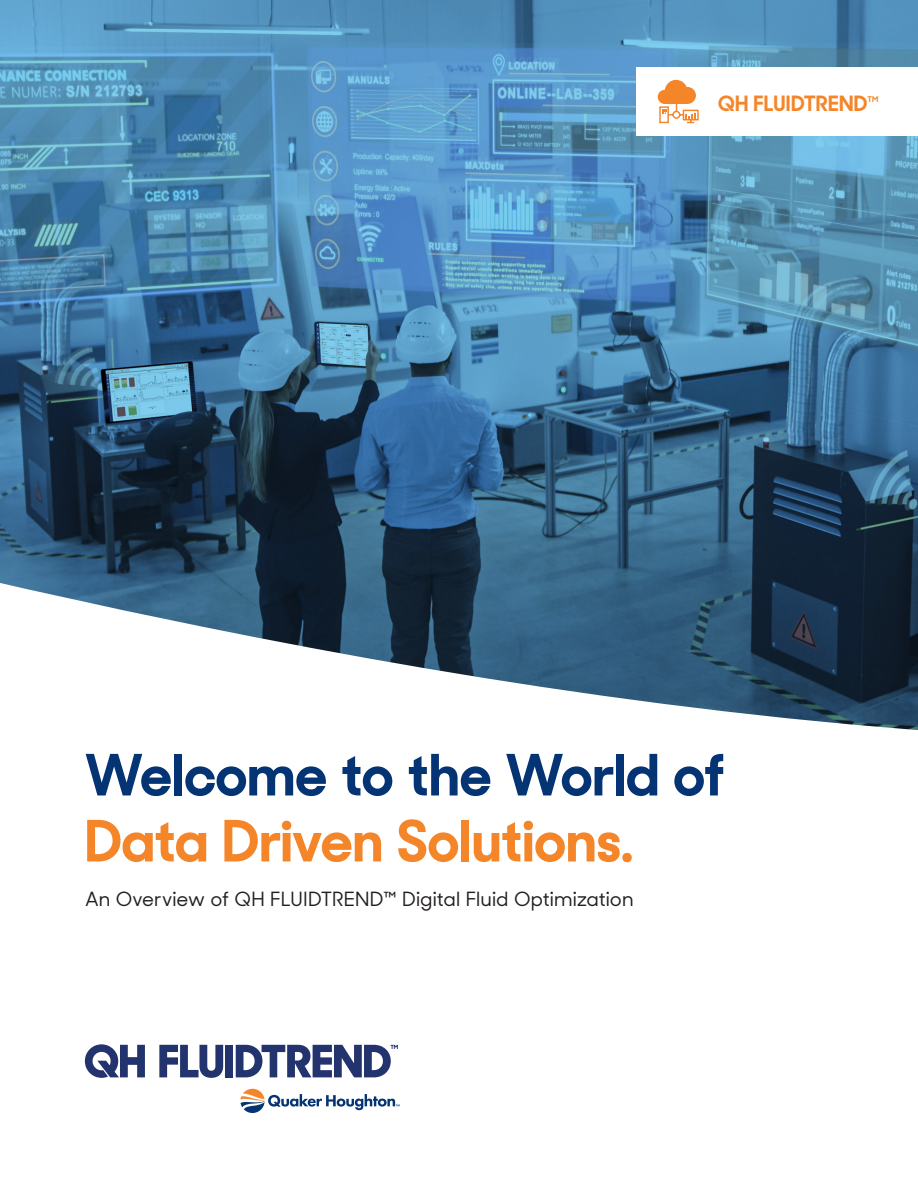
<style>
.page{position:relative;width:918px;height:1188px;background:#fff}
.page>*{position:absolute;margin:0;border:0;box-sizing:border-box;transform-origin:0 0}
.t1{font:700 57px/66px "Sharp Sans Display No 2";color:#f58529}
.t2{font:700 21px "Sharp Sans Display No 2";letter-spacing:.015em;color:#f58529}
.t3{font:500 19.5px "Sharp Sans Display No 2";letter-spacing:.005em;color:#231f20}
.t4{font:700 7.8px "Sharp Sans Display No 2";color:#f58529}
.s1{color:#053474}
</style>
<div class="page">
<img style="left:0;top:0;width:918px;height:497px">
<svg style="left:0;top:497px;width:918px;height:233px"></svg>
<svg style="left:240px;top:1089px;width:160px;height:24px"></svg>
<svg style="left:85px;top:1044px;width:60px;height:34px"></svg>
<svg style="left:159px;top:1045px;width:64px;height:33px"></svg>
<div style="left:226px;top:1045px;width:7px;height:32px;background:#22336d"></div>
<svg style="left:236px;top:1045px;width:162px;height:32px"></svg>
<div style="left:636px;top:67px;width:282px;height:68px;background:#fff"></div>
<svg style="left:658px;top:80px;width:41px;height:43px"></svg>
<p class="t2" style="left:718px;top:85px;width:151px">QH FLUIDTREND</p>
<p class="t4" style="left:868px;top:92px;width:12px">TM</p>
<p class="t1" style="left:85px;top:735px;width:641px"><span class="s1">Welcome to the World of<br></span>Data Driven Solutions.</p>
<p class="t3" style="left:85px;top:883px;width:550px">An Overview of QH FLUIDTREND™ Digital Fluid Optimization</p>
</div>
